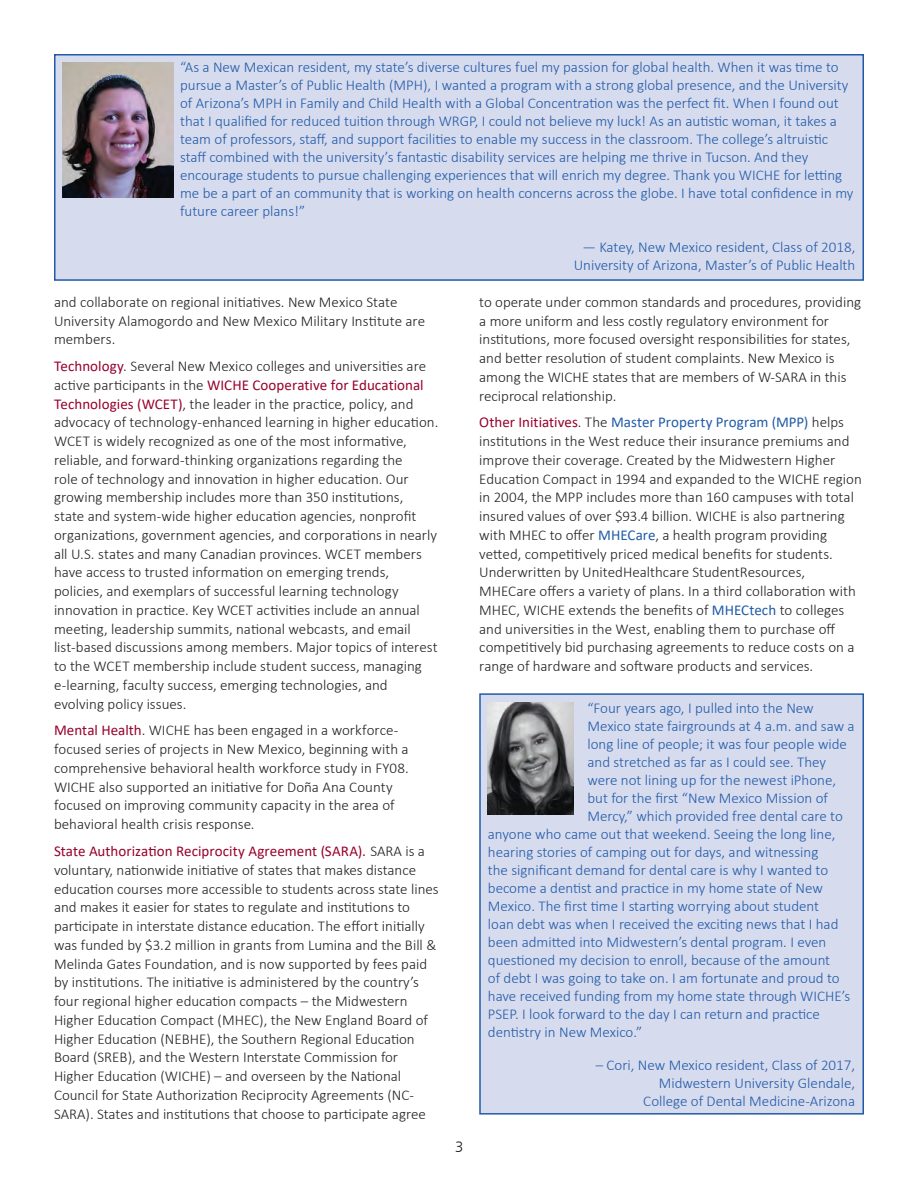
<style>
.page{position:relative;width:918px;height:1188px;background:#fff}
.page>*{position:absolute;margin:0;border:0;box-sizing:border-box;transform-origin:0 0}
.t1{font:300 15px/18.8px "Calibri";color:#231f20}
.t2{font:300 15px/18px "Calibri";color:#205ba8}
.t3{font:15px "Humanist 777 BT Light B";color:#231f20}
.s1{font-weight:400;color:#98012d}
.s2{font-weight:400;color:#205ba8}
</style>
<div class="page">
<div style="left:54px;top:54px;width:810px;height:227px;background:#d7dbee;border:2px solid #205ba8"></div>
<img style="left:63px;top:63px;width:110px;height:135px">
<div style="left:479px;top:693px;width:385px;height:422px;background:#d7dbee;border:2px solid #205ba8"></div>
<img style="left:488px;top:702px;width:86px;height:112px">
<p class="t2" style="left:180px;top:58px;width:675px">“As a New Mexican resident, my state’s diverse cultures fuel my passion for global health. When it was time to pursue a Master’s of Public Health (MPH), I wanted a program with a strong global presence, and the University of Arizona’s MPH in Family and Child Health with a Global Concentration was the perfect fit. When I found out that I qualified for reduced tuition through WRGP, I could not believe my luck! As an autistic woman, it takes a team of professors, staff, and support facilities to enable my success in the classroom. The college’s altruistic staff combined with the university’s fantastic disability services are helping me thrive in Tucson. And they encourage students to pursue challenging experiences that will enrich my degree. Thank you WICHE for letting me be a part of an community that is working on health concerns across the globe. I have total confidence in my future career plans!”</p>
<p class="t2" style="left:574px;top:238px;width:283px;text-align:center">— Katey, New Mexico resident, Class of 2018,<br>University of Arizona, Master’s of Public Health</p>
<p class="t1" style="left:54px;top:292px;width:373px">and collaborate on regional initiatives. New Mexico State<br>University Alamogordo and New Mexico Military Institute are members.</p>
<p class="t1" style="left:54px;top:357px;width:386px"><span class="s1">Technology</span>. Several New Mexico colleges and universities are active participants in the <span class="s1">WICHE Cooperative for Educational Technologies (WCET)</span>, the leader in the practice, policy, and advocacy of technology-enhanced learning in higher education.<br>WCET is widely recognized as one of the most informative, reliable, and forward-thinking organizations regarding the<br>role of technology and innovation in higher education. Our growing membership includes more than 350 institutions,<br>state and system-wide higher education agencies, nonprofit organizations, government agencies, and corporations in nearly all U.S. states and many Canadian provinces. WCET members have access to trusted information on emerging trends, policies, and exemplars of successful learning technology innovation in practice. Key WCET activities include an annual meeting, leadership summits, national webcasts, and email list-based discussions among members. Major topics of interest to the WCET membership include student success, managing e-learning, faculty success, emerging technologies, and evolving policy issues.</p>
<p class="t1" style="left:54px;top:721px;width:356px"><span class="s1">Mental Health</span>. WICHE has been engaged in a workforce&shy;focused series of projects in New Mexico, beginning with a comprehensive behavioral health workforce study in FY08.<br>WICHE also supported an initiative for Doña Ana County focused on improving community capacity in the area of behavioral health crisis response.</p>
<p class="t1" style="left:54px;top:842px;width:386px"><span class="s1">State Authorization Reciprocity Agreement (SARA).</span> SARA is a voluntary, nationwide initiative of states that makes distance education courses more accessible to students across state lines and makes it easier for states to regulate and institutions to participate in interstate distance education. The effort initially was funded by $3.2 million in grants from Lumina and the Bill &amp; Melinda Gates Foundation, and is now supported by fees paid by institutions. The initiative is administered by the country’s four regional higher education compacts – the Midwestern Higher Education Compact (MHEC), the New England Board of Higher Education (NEBHE), the Southern Regional Education Board (SREB), and the Western Interstate Commission for Higher Education (WICHE) – and overseen by the National Council for State Authorization Reciprocity Agreements (NC-SARA). States and institutions that choose to participate agree</p>
<p class="t3" style="left:455px;top:1137px;width:10px">3</p>
<p class="t1" style="left:479px;top:292px;width:383px">to operate under common standards and procedures, providing a more uniform and less costly regulatory environment for institutions, more focused oversight responsibilities for states, and better resolution of student complaints. New Mexico is among the WICHE states that are members of W-SARA in this reciprocal relationship.</p>
<p class="t1" style="left:479px;top:413px;width:384px"><span class="s1">Other Initiatives</span>. The <span class="s2">Master Property Program (MPP)</span> helps institutions in the West reduce their insurance premiums and improve their coverage. Created by the Midwestern Higher Education Compact in 1994 and expanded to the WICHE region in 2004, the MPP includes more than 160 campuses with total insured values of over $93.4 billion. WICHE is also partnering with MHEC to offer <span class="s2">MHECare</span>, a health program providing vetted, competitively priced medical benefits for students.<br>Underwritten by UnitedHealthcare StudentResources, MHECare offers a variety of plans. In a third collaboration with MHEC, WICHE extends the benefits of <span class="s2">MHECtech</span> to colleges and universities in the West, enabling them to purchase off competitively bid purchasing agreements to reduce costs on a range of hardware and software products and services.</p>
<p class="t2" style="left:587px;top:699px;width:228px">“Four years ago, I pulled into the New</p>
<p class="t2" style="left:587px;top:717px;width:269px">Mexico state fairgrounds at 4 a.m. and saw a</p>
<p class="t2" style="left:587px;top:735px;width:261px">long line of people; it was four people wide</p>
<p class="t2" style="left:587px;top:753px;width:240px">and stretched as far as I could see. They</p>
<p class="t2" style="left:587px;top:771px;width:250px">were not lining up for the newest iPhone,</p>
<p class="t2" style="left:587px;top:789px;width:242px">but for the first “New Mexico Mission of</p>
<p class="t2" style="left:587px;top:807px;width:257px">Mercy,” which provided free dental care to</p>
<p class="t2" style="left:488px;top:825px;width:349px">anyone who came out that weekend. Seeing the long line,</p>
<p class="t2" style="left:488px;top:843px;width:332px">hearing stories of camping out for days, and witnessing</p>
<p class="t2" style="left:488px;top:861px;width:342px">the significant demand for dental care is why I wanted to</p>
<p class="t2" style="left:488px;top:879px;width:337px">become a dentist and practice in my home state of New</p>
<p class="t2" style="left:488px;top:897px;width:333px">Mexico. The first time I starting worrying about student</p>
<p class="t2" style="left:488px;top:915px;width:352px">loan debt was when I received the exciting news that I had</p>
<p class="t2" style="left:488px;top:933px;width:340px">been admitted into Midwestern’s dental program. I even</p>
<p class="t2" style="left:488px;top:951px;width:344px">questioned my decision to enroll, because of the amount</p>
<p class="t2" style="left:488px;top:969px;width:353px">of debt I was going to take on. I am fortunate and proud to</p>
<p class="t2" style="left:488px;top:987px;width:364px">have received funding from my home state through WICHE’s</p>
<p class="t2" style="left:488px;top:1005px;width:334px">PSEP. I look forward to the day I can return and practice</p>
<p class="t2" style="left:488px;top:1023px;width:156px">dentistry in New Mexico.”</p>
<p class="t2" style="left:596px;top:1056px;width:261px;text-align:right">– Cori, New Mexico resident, Class of 2017,<br>Midwestern University Glendale,<br>College of Dental Medicine-Arizona</p>
</div>
